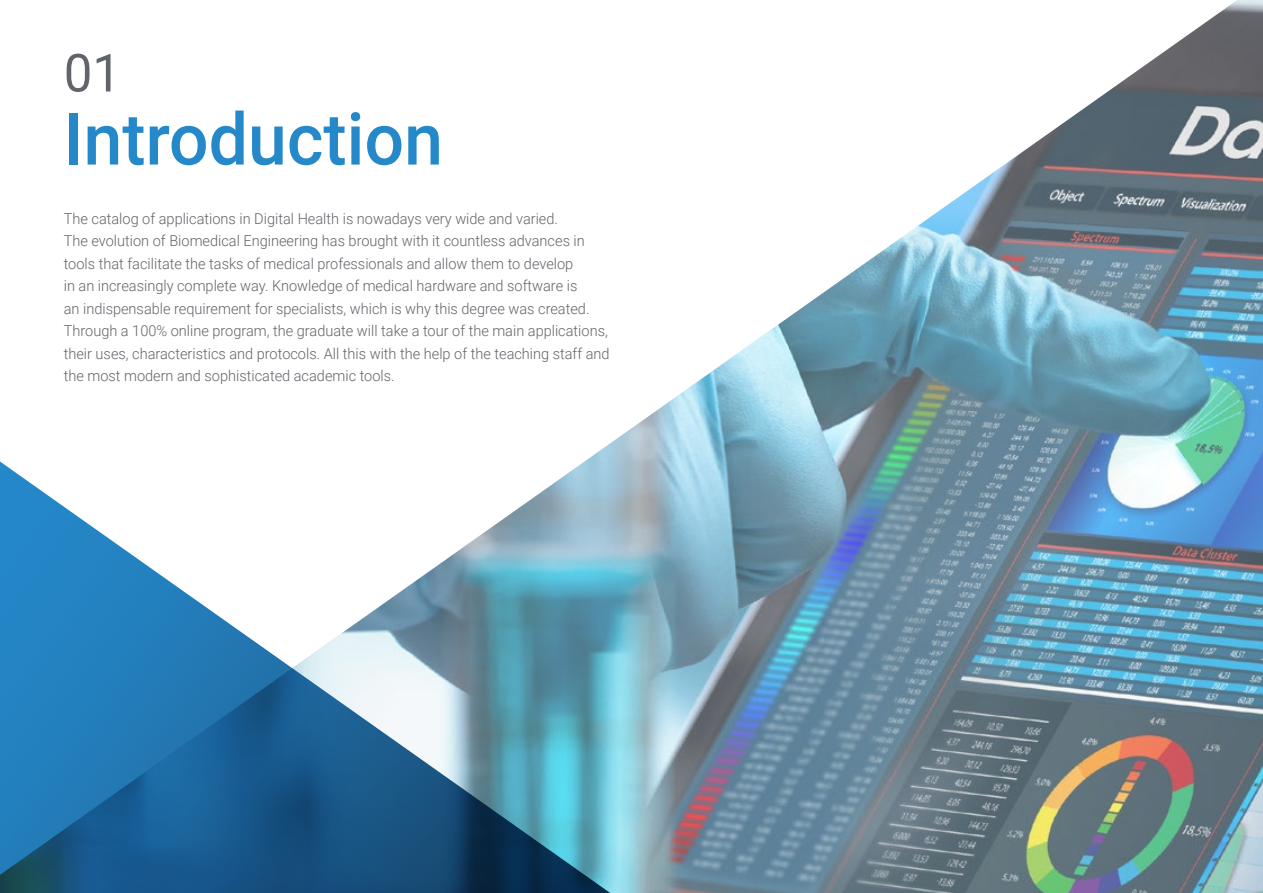
<style>
.page{position:relative;width:1263px;height:893px;background:#fff}
.page>*{position:absolute;margin:0;border:0;box-sizing:border-box;transform-origin:0 0}
.t1{font:500 72px "Roboto";color:#2488c9}
.t2{font:52.5px "Roboto";color:#61646a}
.t3{font:300 15px/22.5px "Roboto";color:#61646a}
</style>
<div class="page">
<img style="left:607px;top:0;width:656px;height:893px">
<svg style="left:0;top:446px;width:640px;height:447px"></svg>
<h2 class="t2" style="left:64px;top:36px;width:59px">01</h2>
<h1 class="t1" style="left:64px;top:89px;width:381px">Introduction</h1>
<p class="t3" style="left:64px;top:207px;width:547px">The catalog of applications in Digital Health is nowadays very wide and varied.<br>The evolution of Biomedical Engineering has brought with it countless advances in tools that facilitate the tasks of medical professionals and allow them to develop<br>in an increasingly complete way. Knowledge of medical hardware and software is<br>an indispensable requirement for specialists, which is why this degree was created.<br>Through a 100% online program, the graduate will take a tour of the main applications, their uses, characteristics and protocols. All this with the help of the teaching staff and the most modern and sophisticated academic tools.</p>
</div>
